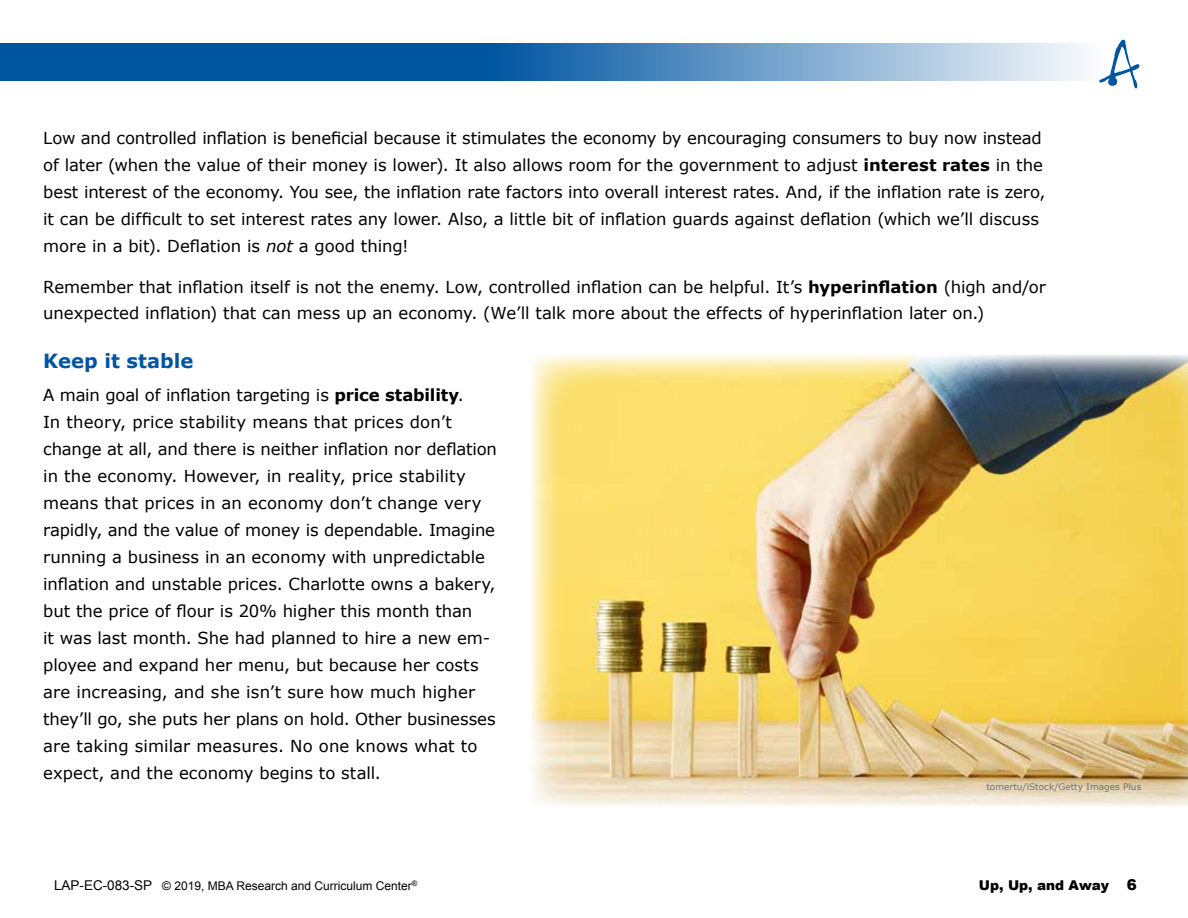
<style>
.page{position:relative;width:1188px;height:918px;background:#fff}
.page>*{position:absolute;margin:0;border:0;box-sizing:border-box;transform-origin:0 0}
.t1{font:700 19.5px "Verdana";color:#0055a1}
.t2{font:16.5px/27px "Verdana";letter-spacing:-.005em;color:#000}
.t3{font:900 13.5px "Arial";color:#000}
.t4{font:12px "Arial";color:#000}
.t5{font:9px "Verdana";color:#6d6e71}
.s1{font-weight:700}
.s2{font-style:italic}
.s3{font-size:13.5px}
.s4{font-size:15px}
</style>
<div class="page">
<img style="left:531px;top:355px;width:657px;height:451px">
<div style="left:489px;top:44px;width:635px;height:37px;background:linear-gradient(to right,#0055a1,#fff)"></div>
<div style="left:0;top:44px;width:490px;height:37px;background:#0055a1"></div>
<svg style="left:1099px;top:40px;width:40px;height:48px"></svg>
<p class="t2" style="left:43px;top:124px;width:1004px">Low and controlled inflation is beneficial because it stimulates the economy by encouraging consumers to buy now instead of later (when the value of their money is lower). It also allows room for the government to adjust <span class="s1">interest rates</span> in the best interest of the economy. You see, the inflation rate factors into overall interest rates. And, if the inflation rate is zero, it can be difficult to set interest rates any lower. Also, a little bit of inflation guards against deflation (which we’ll discuss more in a bit). Deflation is <span class="s2">not</span> a good thing!</p>
<p class="t2" style="left:43px;top:272px;width:1004px">Remember that inflation itself is not the enemy. Low, controlled inflation can be helpful. It’s <span class="s1">hyperinflation</span> (high and/or unexpected inflation) that can mess up an economy. (We’ll talk more about the effects of hyperinflation later on.)</p>
<p class="t1" style="left:43px;top:348px;width:152px">Keep it stable</p>
<p class="t2" style="left:43px;top:381px;width:455px">A main goal of inflation targeting is <span class="s1">price stability</span>.<br>In theory, price stability means that prices don’t change at all, and there is neither inflation nor deflation in the economy. However, in reality, price stability means that prices in an economy don’t change very rapidly, and the value of money is dependable. Imagine running a business in an economy with unpredictable inflation and unstable prices. Charlotte owns a bakery, but the price of flour is 20% higher this month than<br>it was last month. She had planned to hire a new em&shy;ployee and expand her menu, but because her costs are increasing, and she isn’t sure how much higher they’ll go, she puts her plans on hold. Other businesses are taking similar measures. No one knows what to expect, and the economy begins to stall.</p>
<p class="t5" style="left:986px;top:781px;width:156px">tomertu/iStock/Getty Images Plus</p>
<p class="t4" style="left:54px;top:878px;width:365px"><span class="s3">LAP-EC-083-SP</span> © 2019, MBA Research and Curriculum Center<sup>®</sup></p>
<p class="t3" style="left:979px;top:877px;width:160px">Up, Up, and Away <span class="s4">6</span></p>
</div>
